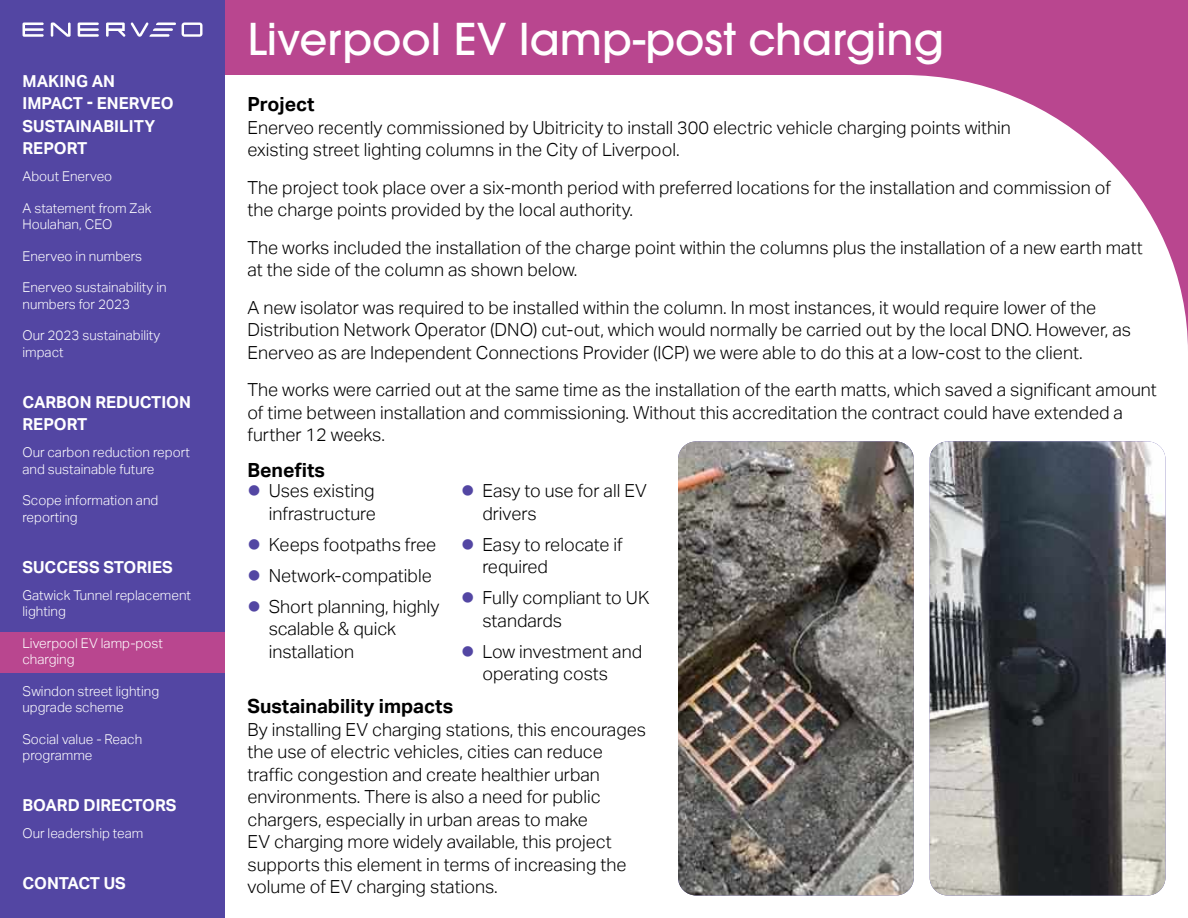
<style>
.page{position:relative;width:1188px;height:918px;background:#fff}
.page>*{position:absolute;margin:0;border:0;box-sizing:border-box;transform-origin:0 0}
.t1{font:500 43.5px "ITC Avant Garde Pro";color:#fff}
.t2{font:700 19.5px "Aktiv Grotesk";color:#000}
.t3{font:300 18px/22.5px "Aktiv Grotesk";color:#000}
.t4{font:700 16.5px/22.5px "Aktiv Grotesk";color:#fff}
.t5{font:300 13.5px/16.5px "Aktiv Grotesk";color:#fff}
</style>
<div class="page">
<div style="left:0;top:0;width:225px;height:918px;background:#5346a3"></div>
<div style="left:225px;top:0;width:963px;height:918px;background:#b9468f"></div>
<div style="left:225px;top:75px;width:963px;height:843px;background:#fff"></div>
<img style="left:678px;top:441px;width:236px;height:455px">
<img style="left:930px;top:441px;width:236px;height:455px">
<div style="left:0;top:632px;width:225px;height:40px;background:#b9468f"></div>
<svg style="left:106px;top:23px;width:70px;height:14px"></svg>
<svg style="left:51px;top:23px;width:20px;height:14px"></svg>
<svg style="left:22px;top:22px;width:22px;height:15px"></svg>
<svg style="left:182px;top:23px;width:20px;height:14px"></svg>
<svg style="left:78px;top:22px;width:21px;height:15px"></svg>
<svg style="left:249px;top:485px;width:10px;height:11px"></svg>
<svg style="left:249px;top:539px;width:10px;height:11px"></svg>
<svg style="left:249px;top:570px;width:10px;height:11px"></svg>
<svg style="left:249px;top:601px;width:10px;height:11px"></svg>
<svg style="left:463px;top:485px;width:10px;height:11px"></svg>
<svg style="left:463px;top:539px;width:10px;height:11px"></svg>
<svg style="left:463px;top:592px;width:10px;height:11px"></svg>
<svg style="left:463px;top:646px;width:10px;height:11px"></svg>
<p class="t4" style="left:22px;top:70px;width:153px">MAKING AN<br>IMPACT - ENERVEO<br>SUSTAINABILITY<br>REPORT</p>
<p class="t5" style="left:22px;top:168px;width:91px">About Enerveo</p>
<p class="t5" style="left:22px;top:200px;width:130px">A statement from Zak<br>Houlahan, CEO</p>
<p class="t5" style="left:22px;top:248px;width:121px">Enerveo in numbers</p>
<p class="t5" style="left:22px;top:279px;width:146px">Enerveo sustainability in numbers for 2023</p>
<p class="t5" style="left:22px;top:327px;width:139px">Our 2023 sustainability impact</p>
<p class="t4" style="left:22px;top:391px;width:170px">CARBON REDUCTION<br>REPORT</p>
<p class="t5" style="left:22px;top:444px;width:169px">Our carbon reduction report and sustainable future</p>
<p class="t5" style="left:22px;top:492px;width:137px">Scope information and reporting</p>
<p class="t4" style="left:22px;top:556px;width:152px">SUCCESS STORIES</p>
<p class="t5" style="left:22px;top:587px;width:170px">Gatwick Tunnel replacement lighting</p>
<p class="t5" style="left:22px;top:635px;width:142px">Liverpool EV lamp-post charging</p>
<p class="t5" style="left:22px;top:683px;width:138px">Swindon street lighting upgrade scheme</p>
<p class="t5" style="left:22px;top:731px;width:121px">Social value - Reach programme</p>
<p class="t4" style="left:22px;top:794px;width:156px">BOARD DIRECTORS</p>
<p class="t5" style="left:22px;top:825px;width:122px">Our leadership team</p>
<p class="t4" style="left:22px;top:872px;width:105px">CONTACT US</p>
<h1 class="t1" style="left:248px;top:11px;width:698px">Liverpool EV lamp-post charging</h1>
<p class="t2" style="left:248px;top:93px;width:69px">Project</p>
<p class="t3" style="left:248px;top:116px;width:765px">Enerveo recently commissioned by Ubitricity to install 300 electric vehicle charging points within existing street lighting columns in the City of Liverpool.</p>
<p class="t3" style="left:248px;top:176px;width:865px">The project took place over a six-month period with preferred locations for the installation and commission of the charge points provided by the local authority.</p>
<p class="t3" style="left:248px;top:236px;width:897px">The works included the installation of the charge point within the columns plus the installation of a new earth matt at the side of the column as shown below.</p>
<p class="t3" style="left:248px;top:296px;width:885px">A new isolator was required to be installed within the column. In most instances, it would require lower of the<br>Distribution Network Operator (DNO) cut-out, which would normally be carried out by the local DNO. However, as<br>Enerveo as are Independent Connections Provider (ICP) we were able to do this at a low-cost to the client.</p>
<p class="t3" style="left:248px;top:379px;width:911px">The works were carried out at the same time as the installation of the earth matts, which saved a significant amount of time between installation and commissioning. Without this accreditation the contract could have extended a further 12 weeks.</p>
<p class="t2" style="left:248px;top:459px;width:79px">Benefits</p>
<p class="t3" style="left:269px;top:480px;width:109px">Uses existing infrastructure</p>
<p class="t3" style="left:269px;top:529px;width:172px;line-height:31px">Keeps footpaths free<br>Network-compatible<br>Short planning, highly</p>
<p class="t3" style="left:269px;top:618px;width:129px">scalable &amp; quick installation</p>
<p class="t3" style="left:482px;top:480px;width:166px">Easy to use for all EV drivers</p>
<p class="t3" style="left:482px;top:533px;width:142px">Easy to relocate if required</p>
<p class="t3" style="left:482px;top:587px;width:169px">Fully compliant to UK standards</p>
<p class="t3" style="left:482px;top:640px;width:161px">Low investment and operating costs</p>
<p class="t2" style="left:248px;top:695px;width:207px">Sustainability impacts</p>
<p class="t3" style="left:248px;top:718px;width:400px">By installing EV charging stations, this encourages the use of electric vehicles, cities can reduce traffic congestion and create healthier urban environments. There is also a need for public chargers, especially in urban areas to make<br>EV charging more widely available, this project supports this element in terms of increasing the volume of EV charging stations.</p>
</div>
